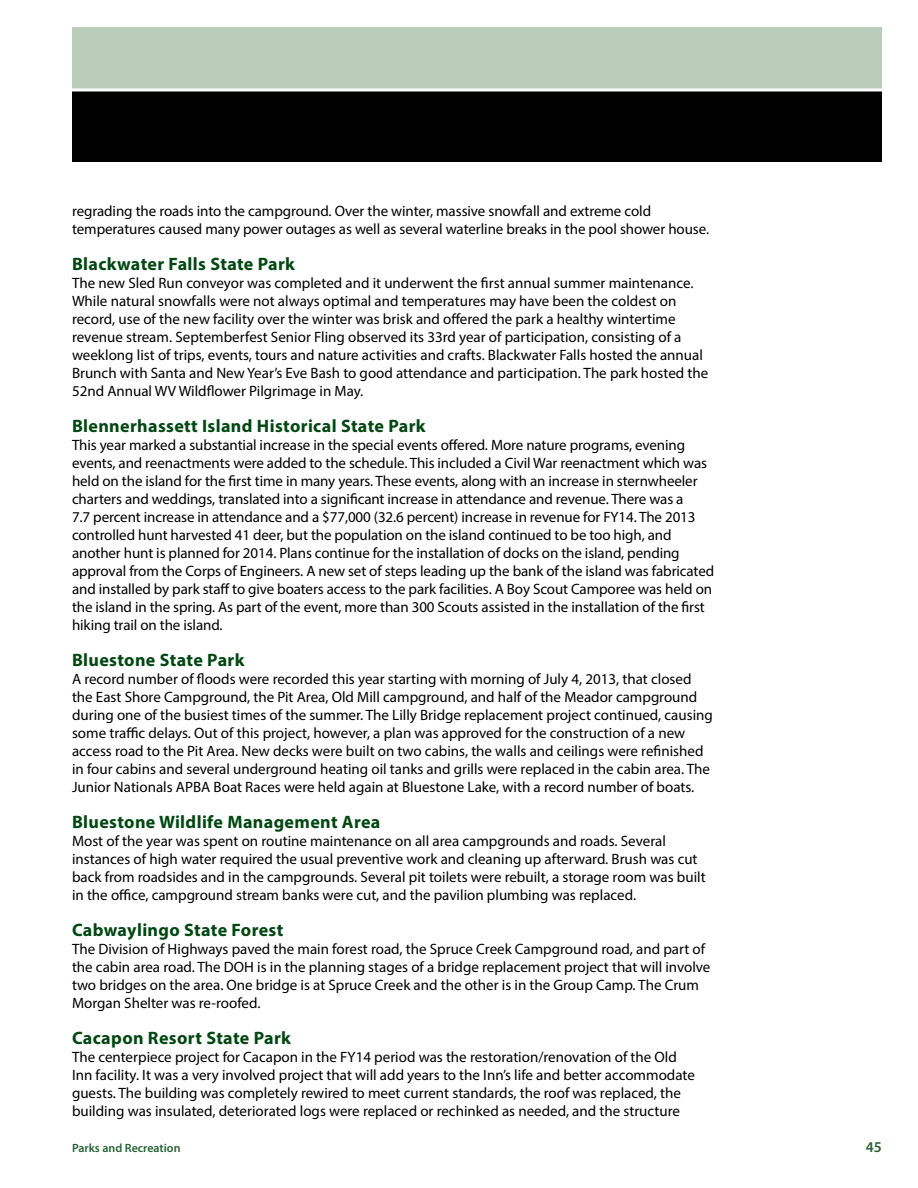
<style>
.page{position:relative;width:918px;height:1188px;background:#fff}
.page>*{position:absolute;margin:0;border:0;box-sizing:border-box;transform-origin:0 0}
.t1{font:700 18px "Myriad Pro";letter-spacing:.02em;color:#004712}
.t2{font:15px/18px "Myriad Pro";color:#000}
.t3{font:600 15px "Myriad Pro";color:#276232}
.t4{font:600 12px "Myriad Pro";color:#276232}
</style>
<div class="page">
<div style="left:72px;top:90px;width:810px;height:72px;background:#000"></div>
<div style="left:72px;top:27px;width:810px;height:63px;background:#bacdba"></div>
<svg style="left:72px;top:88px;width:810px;height:4px;background:#d6d9d6"></svg>
<p class="t2" style="left:72px;top:202px;width:639px">regrading the roads into the campground. Over the winter, massive snowfall and extreme cold temperatures caused many power outages as well as several waterline breaks in the pool shower house.</p>
<p class="t1" style="left:72px;top:252px;width:225px">Blackwater Falls State Park</p>
<p class="t2" style="left:72px;top:274px;width:638px">The new Sled Run conveyor was completed and it underwent the first annual summer maintenance.<br>While natural snowfalls were not always optimal and temperatures may have been the coldest on record, use of the new facility over the winter was brisk and offered the park a healthy wintertime revenue stream. Septemberfest Senior Fling observed its 33rd year of participation, consisting of a weeklong list of trips, events, tours and nature activities and crafts. Blackwater Falls hosted the annual Brunch with Santa and New Year’s Eve Bash to good attendance and participation. The park hosted the 52nd Annual WV Wildflower Pilgrimage in May.</p>
<p class="t1" style="left:72px;top:414px;width:355px">Blennerhassett Island Historical State Park</p>
<p class="t2" style="left:72px;top:436px;width:644px">This year marked a substantial increase in the special events offered. More nature programs, evening events, and reenactments were added to the schedule. This included a Civil War reenactment which was held on the island for the first time in many years. These events, along with an increase in sternwheeler charters and weddings, translated into a significant increase in attendance and revenue. There was a<br>7.7 percent increase in attendance and a $77,000 (32.6 percent) increase in revenue for FY14. The 2013 controlled hunt harvested 41 deer, but the population on the island continued to be too high, and another hunt is planned for 2014. Plans continue for the installation of docks on the island, pending approval from the Corps of Engineers. A new set of steps leading up the bank of the island was fabricated and installed by park staff to give boaters access to the park facilities. A Boy Scout Camporee was held on the island in the spring. As part of the event, more than 300 Scouts assisted in the installation of the first hiking trail on the island.</p>
<p class="t1" style="left:72px;top:648px;width:174px">Bluestone State Park</p>
<p class="t2" style="left:72px;top:670px;width:642px">A record number of floods were recorded this year starting with morning of July 4, 2013, that closed the East Shore Campground, the Pit Area, Old Mill campground, and half of the Meador campground during one of the busiest times of the summer. The Lilly Bridge replacement project continued, causing some traffic delays. Out of this project, however, a plan was approved for the construction of a new access road to the Pit Area. New decks were built on two cabins, the walls and ceilings were refinished in four cabins and several underground heating oil tanks and grills were replaced in the cabin area. The Junior Nationals APBA Boat Races were held again at Bluestone Lake, with a record number of boats.</p>
<p class="t1" style="left:72px;top:810px;width:310px">Bluestone Wildlife Management Area</p>
<p class="t2" style="left:72px;top:832px;width:635px">Most of the year was spent on routine maintenance on all area campgrounds and roads. Several instances of high water required the usual preventive work and cleaning up afterward. Brush was cut back from roadsides and in the campgrounds. Several pit toilets were rebuilt, a storage room was built in the office, campground stream banks were cut, and the pavilion plumbing was replaced.</p>
<p class="t1" style="left:72px;top:918px;width:213px">Cabwaylingo State Forest</p>
<p class="t2" style="left:72px;top:940px;width:640px">The Division of Highways paved the main forest road, the Spruce Creek Campground road, and part of the cabin area road. The DOH is in the planning stages of a bridge replacement project that will involve two bridges on the area. One bridge is at Spruce Creek and the other is in the Group Camp. The Crum Morgan Shelter was re-roofed.</p>
<p class="t1" style="left:72px;top:1026px;width:221px">Cacapon Resort State Park</p>
<p class="t2" style="left:72px;top:1048px;width:624px">The centerpiece project for Cacapon in the FY14 period was the restoration/renovation of the Old Inn facility. It was a very involved project that will add years to the Inn’s life and better accommodate guests. The building was completely rewired to meet current standards, the roof was replaced, the building was insulated, deteriorated logs were replaced or rechinked as needed, and the structure</p>
<p class="t4" style="left:72px;top:1140px;width:110px">Parks and Recreation</p>
<p class="t3" style="left:866px;top:1137px;width:18px">45</p>
</div>
